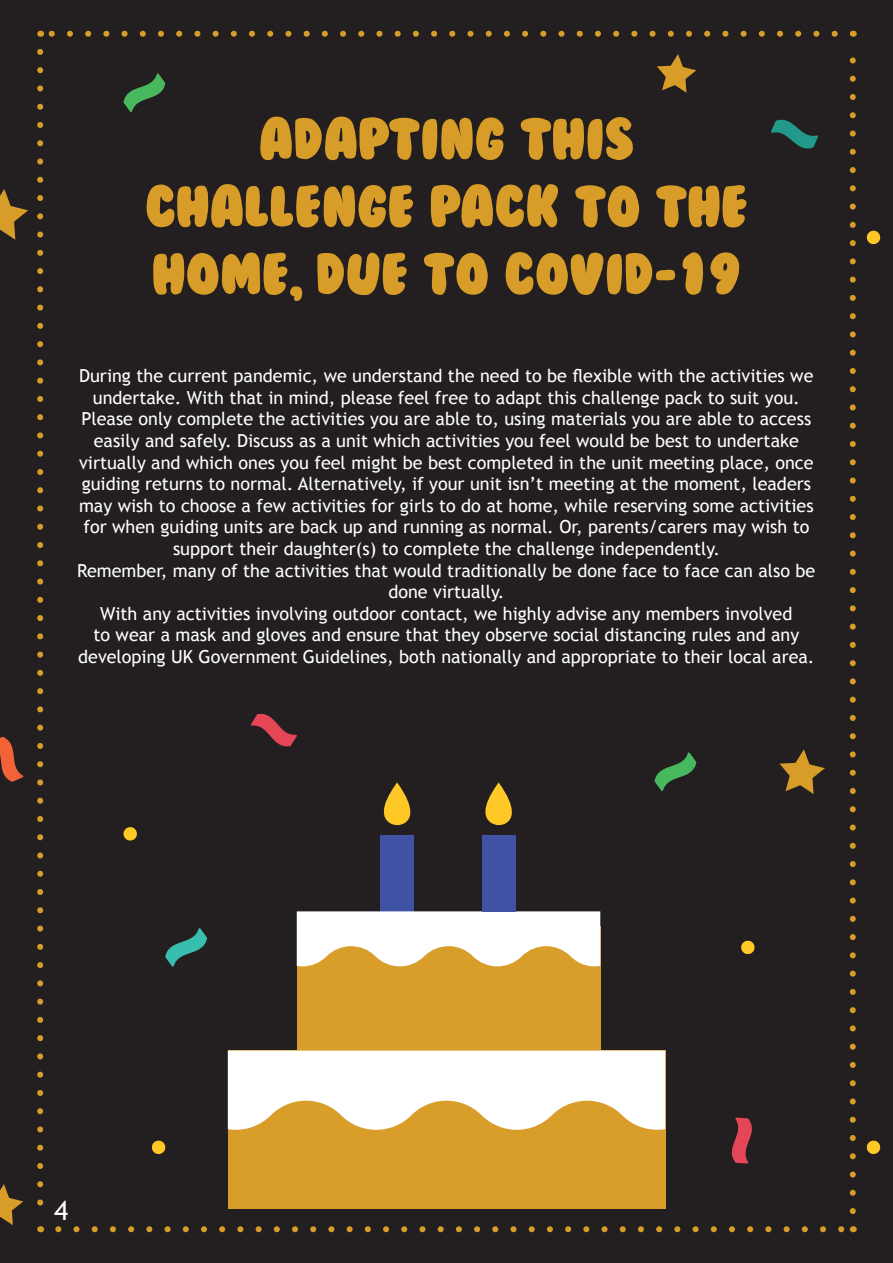
<style>
.page{position:relative;width:893px;height:1263px;background:#231f20}
.page>*{position:absolute;margin:0;border:0;box-sizing:border-box;transform-origin:0 0}
.t1{font:54px/67.5px "Bubble Gum";color:#d79d28;text-align:center}
.t2{font:27px "Trebuchet MS";color:#fff}
.t3{font:18px/21.6px "Trebuchet MS";color:#fff;text-align:center}
</style>
<div class="page">
<svg style="left:37px;top:52px;width:6px;height:1154px"></svg>
<svg style="left:58px;top:1226px;width:786px;height:6px"></svg>
<svg style="left:850px;top:57px;width:6px;height:1154px"></svg>
<svg style="left:49px;top:31px;width:786px;height:6px"></svg>
<div style="left:297px;top:926px;width:303px;height:124px;background:#d89e29"></div>
<div style="left:228px;top:1050px;width:437px;height:159px;background:#d89e29"></div>
<svg style="left:228px;top:1050px;width:437px;height:80px"></svg>
<div style="left:380px;top:835px;width:34px;height:77px;background:#4052a3"></div>
<svg style="left:383px;top:782px;width:28px;height:44px"></svg>
<svg style="left:297px;top:911px;width:303px;height:56px"></svg>
<div style="left:482px;top:835px;width:33px;height:77px;background:#4052a3"></div>
<svg style="left:485px;top:782px;width:27px;height:44px"></svg>
<svg style="left:657px;top:54px;width:39px;height:39px"></svg>
<svg style="left:779px;top:749px;width:46px;height:45px"></svg>
<svg style="left:0;top:189px;width:28px;height:51px"></svg>
<svg style="left:123px;top:827px;width:14px;height:14px"></svg>
<svg style="left:0;top:1184px;width:23px;height:41px"></svg>
<svg style="left:654px;top:752px;width:42px;height:39px"></svg>
<svg style="left:0;top:737px;width:23px;height:45px"></svg>
<svg style="left:165px;top:928px;width:42px;height:39px"></svg>
<svg style="left:251px;top:713px;width:46px;height:34px"></svg>
<svg style="left:771px;top:119px;width:47px;height:30px"></svg>
<svg style="left:741px;top:940px;width:14px;height:15px"></svg>
<svg style="left:866px;top:1140px;width:15px;height:14px"></svg>
<svg style="left:866px;top:230px;width:15px;height:15px"></svg>
<svg style="left:123px;top:74px;width:42px;height:38px"></svg>
<svg style="left:151px;top:1140px;width:15px;height:14px"></svg>
<svg style="left:731px;top:1117px;width:21px;height:47px"></svg>
<p class="t1" style="left:145px;top:106px;width:604px">ADAPTING THIS<br>CHALLENGE PACK TO THE<br>HOME, DUE TO COVID-19</p>
<p class="t3" style="left:79px;top:365px;width:736px">During the current pandemic, we understand the need to be flexible with the activities we undertake. With that in mind, please feel free to adapt this challenge pack to suit you.<br>Please only complete the activities you are able to, using materials you are able to access easily and safely. Discuss as a unit which activities you feel would be best to undertake virtually and which ones you feel might be best completed in the unit meeting place, once guiding returns to normal. Alternatively, if your unit isn’t meeting at the moment, leaders may wish to choose a few activities for girls to do at home, while reserving some activities for when guiding units are back up and running as normal. Or, parents/carers may wish to support their daughter(s) to complete the challenge independently.</p>
<p class="t3" style="left:77px;top:560px;width:740px">Remember, many of the activities that would traditionally be done face to face can also be done virtually.</p>
<p class="t3" style="left:78px;top:603px;width:738px">With any activities involving outdoor contact, we highly advise any members involved<br>to wear a mask and gloves and ensure that they observe social distancing rules and any developing UK Government Guidelines, both nationally and appropriate to their local area.</p>
<p class="t2" style="left:54px;top:1194px;width:16px">4</p>
</div>
